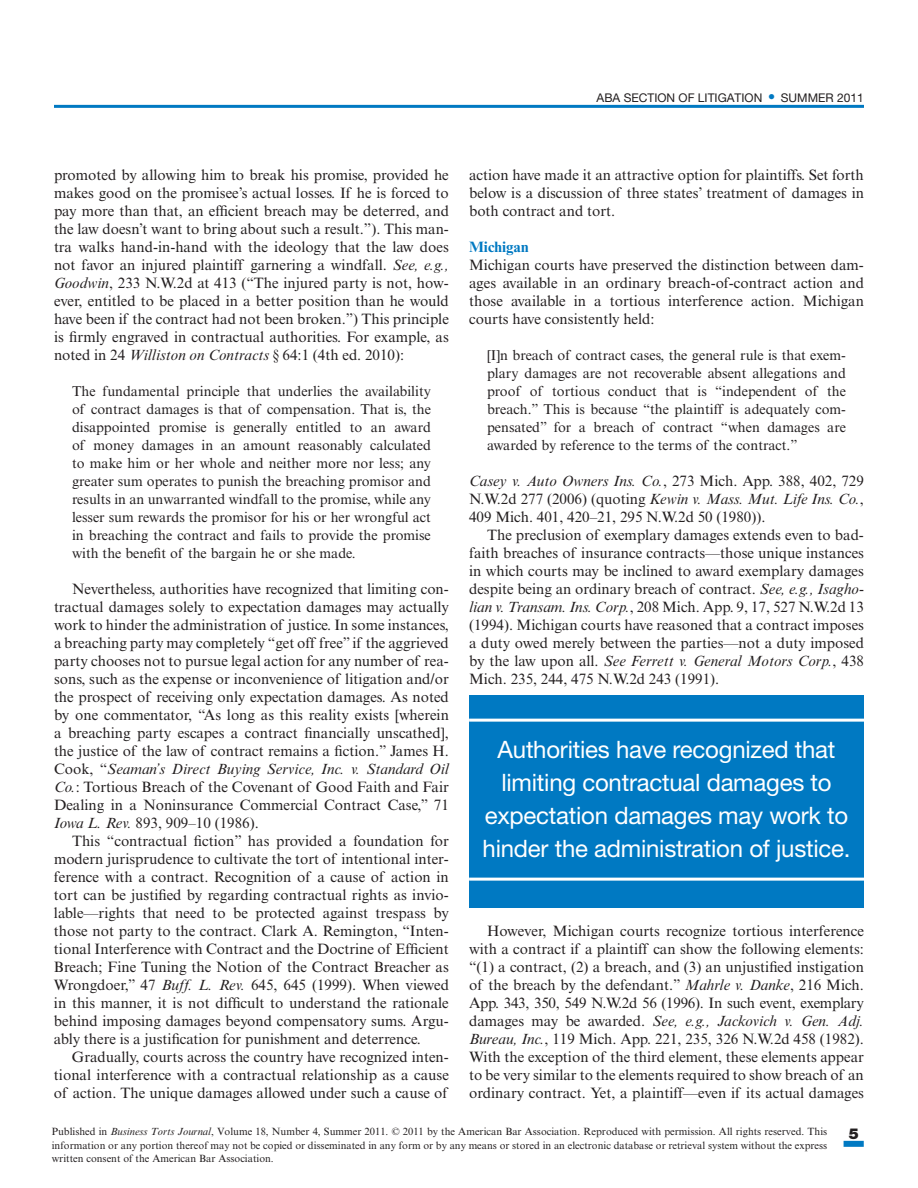
<style>
.page{position:relative;width:918px;height:1188px;background:#fff}
.page>*{position:absolute;margin:0;border:0;box-sizing:border-box;transform-origin:0 0}
.t1{font:24px/33px "Helvetica Neue LT Std";letter-spacing:-.01em;color:#fff;text-align:center}
.t2{font:15px/18px "Times New Roman MT Std";color:#231f20;text-align:justify}
.t3{font:700 15px "Times New Roman MT Std";color:#0079c2}
.t4{font:900 15px "Helvetica Neue LT Std";color:#231f20}
.t5{font:14.25px/18px "Times New Roman MT Std";color:#231f20;text-align:justify}
.t6{font:12px "Helvetica Neue LT Std";color:#231f20}
.t7{font:10.5px/13.5px "Times New Roman MT Std";color:#231f20}
.s1{font-family:"Times New Roman MT Std";font-weight:700;font-style:italic;font-size:18px;color:#0079c2}
.s2{font-style:italic}
</style>
<div class="page">
<hr style="left:54px;top:105px;width:810px;height:3px;background:#0079c2">
<div style="left:844px;top:1141px;width:20px;height:6px;background:#0079c2"></div>
<div style="left:469px;top:696px;width:395px;height:212px;background:#0079c2"></div>
<hr style="left:469px;top:719px;width:395px;height:3px;background:#fff">
<hr style="left:469px;top:878px;width:395px;height:3px;background:#fff">
<p class="t6" style="left:597px;top:90px;width:42px">ABA Secti</p>
<p class="t6" style="left:658px;top:90px;width:150px">on of litigation <span class="s1">•</span> summer</p>
<p class="t6" style="left:837px;top:90px;width:28px">2011</p>
<p class="t2" style="left:54px;top:166px;width:396px">promoted by allowing him to break his promise, provided he makes good on the promisee’s actual losses. If he is forced to pay more than that, an efficient breach may be deterred, and the law doesn’t want to bring about such a result.”). This man&shy;tra walks hand-in-hand with the ideology that the law does not favor an injured plaintiff garnering a windfall. <span class="s2">See, e.g., Goodwin</span>, 233 N.W.2d at 413 (“The injured party is not, how&shy;ever, entitled to be placed in a better position than he would have been if the contract had not been broken.”) This principle is firmly engraved in contractual authorities. For example, as noted in 24 <span class="s2">Williston on Contracts</span> § 64:1 (4th ed. 2010):</p>
<p class="t5" style="left:72px;top:382px;width:360px">The fundamental principle that underlies the availability of contract damages is that of compensation. That is, the disappointed promise is generally entitled to an award of money damages in an amount reasonably calculated to make him or her whole and neither more nor less; any greater sum operates to punish the breaching promisor and results in an unwarranted windfall to the promise, while any lesser sum rewards the promisor for his or her wrongful act in breaching the contract and fails to provide the promise with the benefit of the bargain he or she made.</p>
<p class="t2" style="left:54px;top:580px;width:396px;text-indent:18px">Nevertheless, authorities have recognized that limiting con&shy;tractual damages solely to expectation damages may actually work to hinder the administration of justice. In some instances, a breaching party may completely “get off free” if the aggrieved party chooses not to pursue legal action for any number of rea&shy;sons, such as the expense or inconvenience of litigation and/or the prospect of receiving only expectation damages. As noted by one commentator, “As long as this reality exists [wherein a breaching party escapes a contract financially unscathed], the justice of the law of contract remains a fiction.” James H.<br>Cook, “<span class="s2">Seaman’s Direct Buying Service, Inc. v. Standard Oil Co.</span>: Tortious Breach of the Covenant of Good Faith and Fair Dealing in a Noninsurance Commercial Contract Case,” 71<br><span class="s2">Iowa L. Rev.</span> 893, 909–10 (1986).</p>
<p class="t2" style="left:54px;top:832px;width:396px;text-indent:18px">This “contractual fiction” has provided a foundation for modern jurisprudence to cultivate the tort of intentional inter&shy;ference with a contract. Recognition of a cause of action in tort can be justified by regarding contractual rights as invio&shy;lable—rights that need to be protected against trespass by those not party to the contract. Clark A. Remington, “Inten&shy;tional Interference with Contract and the Doctrine of Efficient Breach; Fine Tuning the Notion of the Contract Breacher as Wrongdoer,” 47 <span class="s2">Buff. L. Rev.</span> 645, 645 (1999). When viewed in this manner, it is not difficult to understand the rationale behind imposing damages beyond compensatory sums. Argu&shy;ably there is a justification for punishment and deterrence.</p>
<p class="t2" style="left:54px;top:1048px;width:396px;text-indent:18px">Gradually, courts across the country have recognized inten&shy;tional interference with a contractual relationship as a cause of action. The unique damages allowed under such a cause of</p>
<p class="t2" style="left:469px;top:166px;width:396px">action have made it an attractive option for plaintiffs. Set forth below is a discussion of three states’ treatment of damages in both contract and tort.</p>
<p class="t3" style="left:469px;top:238px;width:61px">Michigan</p>
<p class="t2" style="left:469px;top:256px;width:396px">Michigan courts have preserved the distinction between dam&shy;ages available in an ordinary breach-of-contract action and those available in a tortious interference action. Michigan courts have consistently held:</p>
<p class="t5" style="left:487px;top:346px;width:360px">[I]n breach of contract cases, the general rule is that exem&shy;plary damages are not recoverable absent allegations and proof of tortious conduct that is “independent of the breach.” This is because “the plaintiff is adequately com&shy;pensated” for a breach of contract “when damages are awarded by reference to the terms of the contract.”</p>
<p class="t2" style="left:469px;top:472px;width:396px"><span class="s2">Casey v. Auto Owners Ins. Co.</span>, 273 Mich. App. 388, 402, 729<br>N.W.2d 277 (2006) (quoting <span class="s2">Kewin v. Mass. Mut. Life Ins. Co.</span>, 409 Mich. 401, 420–21, 295 N.W.2d 50 (1980)).</p>
<p class="t2" style="left:469px;top:526px;width:396px;text-indent:18px">The preclusion of exemplary damages extends even to bad&shy;faith breaches of insurance contracts—those unique instances in which courts may be inclined to award exemplary damages despite being an ordinary breach of contract. <span class="s2">See, e.g., Isagho&shy;lian v. Transam. Ins. Corp.</span>, 208 Mich. App. 9, 17, 527 N.W.2d 13 (1994). Michigan courts have reasoned that a contract imposes a duty owed merely between the parties—not a duty imposed by the law upon all. <span class="s2">See Ferrett v. General Motors Corp.</span>, 438<br>Mich. 235, 244, 475 N.W.2d 243 (1991).</p>
<h1 class="t1" style="left:483px;top:732px;width:369px">Authorities have recognized that limiting contractual damages to expectation damages may work to hinder the administration of justice.</h1>
<p class="t2" style="left:469px;top:922px;width:396px;text-indent:18px">However, Michigan courts recognize tortious interference with a contract if a plaintiff can show the following elements: “(1) a contract, (2) a breach, and (3) an unjustified instigation of the breach by the defendant.” <span class="s2">Mahrle v. Danke</span>, 216 Mich.<br>App. 343, 350, 549 N.W.2d 56 (1996). In such event, exemplary damages may be awarded. <span class="s2">See, e.g., Jackovich v. Gen. Adj.<br>Bureau, Inc.</span>, 119 Mich. App. 221, 235, 326 N.W.2d 458 (1982).<br>With the exception of the third element, these elements appear to be very similar to the elements required to show breach of an ordinary contract. Yet, a plaintiff—even if its actual damages</p>
<p class="t7" style="left:52px;top:1125px;width:777px">Published in <span class="s2">Business Torts Journal</span>, Volume 18, Number 4, Summer 2011. © 2011 by the American Bar Association. Reproduced with permission. All rights reserved. This</p>
<p class="t4" style="left:849px;top:1124px;width:12px">5</p>
<p class="t7" style="left:52px;top:1138px;width:777px">information or any portion thereof may not be copied or disseminated in any form or by any means or stored in an electronic database or retrieval system without the express written consent of the American Bar Association.</p>
</div>
